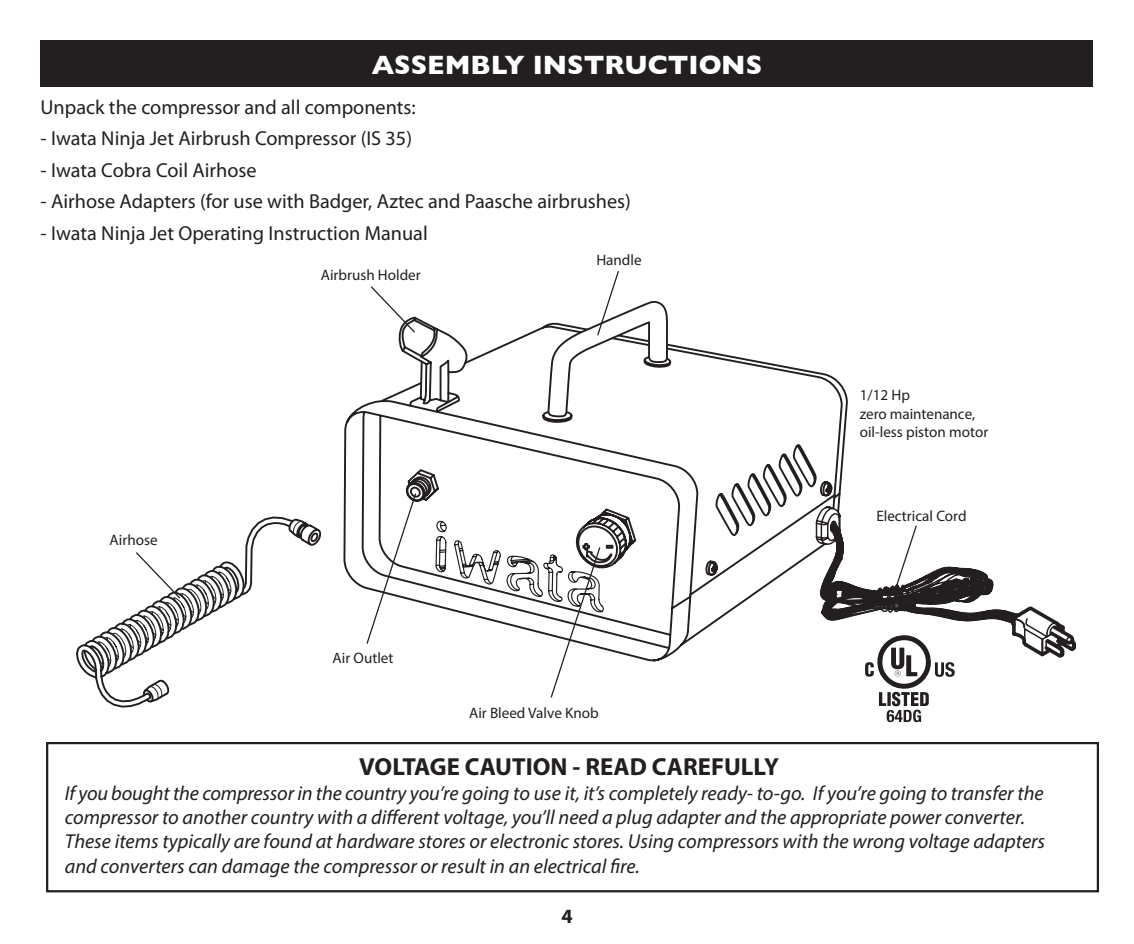
<style>
.page{position:relative;width:1134px;height:944px;background:#fff}
.page>*{position:absolute;margin:0;border:0;box-sizing:border-box;transform-origin:0 0}
.t1{font:700 27px "Gill Sans";color:#fff}
.t2{font:700 24.75px "Myriad Pro";color:#231f20}
.t3{font:italic 20.25px/24.3px "Myriad Pro";color:#231f20}
.t4{font:20.25px "Myriad Pro";color:#231f20}
.t5{font:700 20.25px "Myriad Pro";color:#231f20}
.t6{font:15.08px/18.2px "Myriad Pro";color:#231f20}
</style>
<div class="page">
<div style="left:40px;top:40px;width:1054px;height:47px;background:#231f20"></div>
<div style="left:46px;top:742px;width:1053px;height:150px;border:2px solid #231f20"></div>
<svg style="left:76px;top:614px;width:84px;height:94px"></svg>
<svg style="left:135px;top:271px;width:713px;height:428px"></svg>
<svg style="left:815px;top:505px;width:261px;height:217px"></svg>
<p class="t1" style="left:372px;top:43px;width:392px">ASSEMBLY INSTRUCTIONS</p>
<p class="t4" style="left:40px;top:94px;width:377px">Unpack the compressor and all components:</p>
<p class="t4" style="left:40px;top:126px;width:373px">- Iwata Ninja Jet Airbrush Compressor (IS 35)</p>
<p class="t4" style="left:40px;top:157px;width:218px">- Iwata Cobra Coil Airhose</p>
<p class="t4" style="left:40px;top:189px;width:592px">- Airhose Adapters (for use with Badger, Aztec and Paasche airbrushes)</p>
<p class="t4" style="left:40px;top:220px;width:389px">- Iwata Ninja Jet Operating Instruction Manual</p>
<p class="t6" style="left:110px;top:530px;width:50px">Airhose</p>
<p class="t6" style="left:321px;top:265px;width:102px">Airbrush Holder</p>
<p class="t6" style="left:596px;top:251px;width:47px">Handle</p>
<p class="t6" style="left:333px;top:649px;width:62px">Air Outlet</p>
<p class="t6" style="left:469px;top:704px;width:131px">Air Bleed Valve Knob</p>
<p class="t6" style="left:860px;top:386px;width:130px">1/12 Hp<br>zero maintenance, oil-less piston motor</p>
<p class="t6" style="left:876px;top:507px;width:92px">Electrical Cord</p>
<p class="t2" style="left:359px;top:751px;width:421px">VOLTAGE CAUTION - READ CAREFULLY</p>
<p class="t3" style="left:65px;top:780px;width:982px">If you bought the compressor in the country you’re going to use it, it’s completely ready- to-go. If you’re going to transfer the compressor to another country with a different voltage, you’ll need a plug adapter and the appropriate power converter.<br>These items typically are found at hardware stores or electronic stores. Using compressors with the wrong voltage adapters and converters can damage the compressor or result in an electrical fire.</p>
<p class="t5" style="left:561px;top:903px;width:13px">4</p>
</div>
